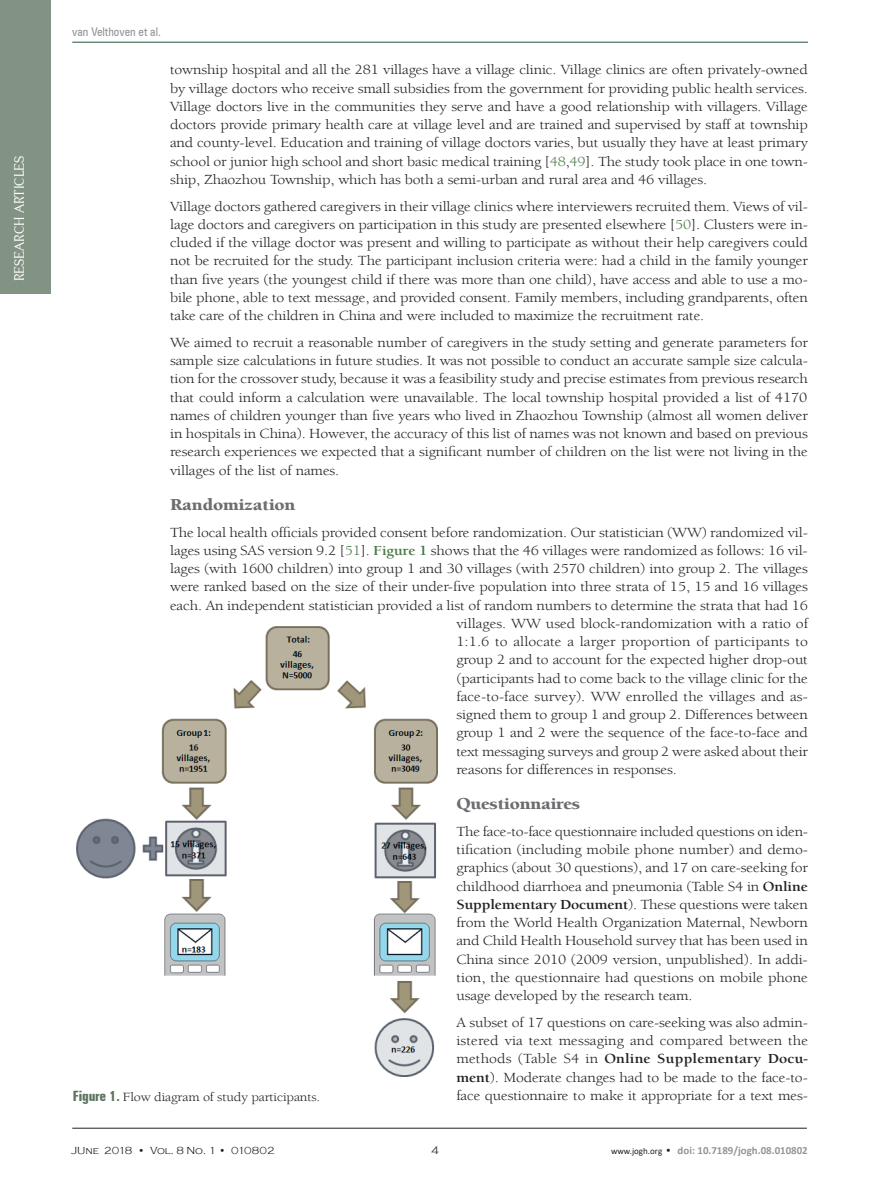
<style>
.page{position:relative;width:893px;height:1191px;background:#fff}
.page>*{position:absolute;margin:0;border:0;box-sizing:border-box;transform-origin:0 0}
.t1{font:18px "Centabel";color:#fff}
.t2{font:900 17.1px "Berkeley Std";letter-spacing:-.01em;color:#6c6d70;scale:1.11 1}
.t3{font:14.25px/18.3px "Berkeley Std";letter-spacing:-.01em;color:#231f20;text-align:justify;scale:1.11 1}
.t4{font:13.5px "Centabel";color:#fff}
.t5{font:12.9px "Berkeley Std";letter-spacing:-.01em;color:#231f20;scale:1.11 1}
.t6{font:condensed 12px "Zurich BT";color:#939598}
.t7{font:700 10.95px "Calibri";color:#939598}
.t8{font:300 10.95px "Copperplate Gothic";color:#231f20}
.t9{font:300 10.5px "Copperplate Gothic";color:#231f20}
.s1{color:#497946}
.s2{font-size:15px}
.s3{font-weight:700;color:#497946}
.s4{font-weight:700}
.s5{font-family:"Zurich BT";font-weight:700;font-stretch:extra-condensed;font-size:14.25px;color:#5e7661}
.s6{font-weight:400;font-size:9px;color:#231f20}
.s7{font-family:"Copperplate Gothic";font-weight:300;color:#231f20}
</style>
<div class="page">
<hr style="left:72px;top:1128px;width:735px;height:1px;background:#231f20">
<hr style="left:72px;top:42px;width:736px;height:1px;background:#235338">
<div style="left:0;top:0;width:51px;height:293px;background:#829383"></div>
<img style="left:76px;top:627px;width:362px;height:449px">
<p class="t4" style="left:11px;top:281px;width:126px;rotate:-90deg">RESEARCH ARTICLES</p>
<p class="t1" style="left:13px;top:281px;width:103px;rotate:-90deg">VIEWPOINTS</p>
<p class="t6" style="left:72px;top:25px;width:90px">van Velthoven et al.</p>
<p class="t3" style="left:170px;top:61px;width:576px">township hospital and all the 281 villages have a village clinic. Village clinics are often privately-owned by village doctors who receive small subsidies from the government for providing public health services.<br>Village doctors live in the communities they serve and have a good relationship with villagers. Village doctors provide primary health care at village level and are trained and supervised by staff at township and county-level. Education and training of village doctors varies, but usually they have at least primary school or junior high school and short basic medical training [<span class="s1">48</span><span class="s2">,</span><span class="s1">49</span>]. The study took place in one town&shy;ship, Zhaozhou Township, which has both a semi-urban and rural area and 46 villages.</p>
<p class="t3" style="left:170px;top:197px;width:576px">Village doctors gathered caregivers in their village clinics where interviewers recruited them. Views of vil&shy;lage doctors and caregivers on participation in this study are presented elsewhere [<span class="s1">50</span>]. Clusters were in&shy;cluded if the village doctor was present and willing to participate as without their help caregivers could not be recruited for the study. The participant inclusion criteria were: had a child in the family younger than five years (the youngest child if there was more than one child), have access and able to use a mo&shy;bile phone, able to text message, and provided consent. Family members, including grandparents, often take care of the children in China and were included to maximize the recruitment rate.</p>
<p class="t3" style="left:170px;top:333px;width:576px">We aimed to recruit a reasonable number of caregivers in the study setting and generate parameters for sample size calculations in future studies. It was not possible to conduct an accurate sample size calcula&shy;tion for the crossover study, because it was a feasibility study and precise estimates from previous research that could inform a calculation were unavailable. The local township hospital provided a list of 4170 names of children younger than five years who lived in Zhaozhou Township (almost all women deliver in hospitals in China). However, the accuracy of this list of names was not known and based on previous research experiences we expected that a significant number of children on the list were not living in the villages of the list of names.</p>
<p class="t2" style="left:170px;top:495px;width:114px">Randomization</p>
<p class="t3" style="left:170px;top:523px;width:576px">The local health officials provided consent before randomization. Our statistician (WW) randomized vil-</p>
<p class="t3" style="left:170px;top:541px;width:576px">lages using SAS version 9.2 [<span class="s1">51</span>]. <span class="s3">Figure 1</span> shows that the 46 villages were randomized as follows: 16 vil-</p>
<p class="t3" style="left:170px;top:560px;width:576px">lages (with 1600 children) into group 1 and 30 villages (with 2570 children) into group 2. The villages</p>
<p class="t3" style="left:170px;top:578px;width:576px">were ranked based on the size of their under-five population into three strata of 15, 15 and 16 villages</p>
<p class="t3" style="left:170px;top:596px;width:576px">each. An independent statistician provided a list of random numbers to determine the strata that had 16</p>
<p class="t3" style="left:456px;top:614px;width:318px">villages. WW used block-randomization with a ratio of</p>
<p class="t3" style="left:456px;top:632px;width:318px">1:1.6 to allocate a larger proportion of participants to</p>
<p class="t3" style="left:456px;top:651px;width:318px">group 2 and to account for the expected higher drop-out</p>
<p class="t3" style="left:456px;top:669px;width:318px">(participants had to come back to the village clinic for the</p>
<p class="t3" style="left:456px;top:687px;width:318px">face-to-face survey). WW enrolled the villages and as-</p>
<p class="t3" style="left:456px;top:705px;width:318px">signed them to group 1 and group 2. Differences between</p>
<p class="t3" style="left:456px;top:724px;width:318px">group 1 and 2 were the sequence of the face-to-face and</p>
<p class="t3" style="left:456px;top:742px;width:318px">text messaging surveys and group 2 were asked about their</p>
<p class="t3" style="left:456px;top:760px;width:200px">reasons for differences in responses.</p>
<p class="t2" style="left:456px;top:794px;width:113px">Questionnaires</p>
<p class="t3" style="left:456px;top:822px;width:318px">The face-to-face questionnaire included questions on iden&shy;tification (including mobile phone number) and demo&shy;graphics (about 30 questions), and 17 on care-seeking for childhood diarrhoea and pneumonia (Table S4 in <span class="s4">Online Supplementary Document</span>). These questions were taken from the World Health Organization Maternal, Newborn and Child Health Household survey that has been used in China since 2010 (2009 version, unpublished). In addi&shy;tion, the questionnaire had questions on mobile phone usage developed by the research team.</p>
<p class="t3" style="left:456px;top:1013px;width:318px">A subset of 17 questions on care-seeking was also admin&shy;istered via text messaging and compared between the methods (Table S4 in <span class="s4">Online Supplementary Docu&shy;ment</span>). Moderate changes had to be made to the face-to-</p>
<p class="t5" style="left:73px;top:1089px;width:224px"><span class="s5">Figure 1.</span> Flow diagram of study participants.</p>
<p class="t3" style="left:456px;top:1086px;width:318px">face questionnaire to make it appropriate for a text mes-</p>
<p class="t9" style="left:71px;top:1144px;width:205px">JUne 2018 • Vol. 8 No. 1 • 010802</p>
<p class="t8" style="left:431px;top:1144px;width:9px">4</p>
<p class="t7" style="left:611px;top:1142px;width:198px"><span class="s6">www.jogh.org</span> <span class="s7">•</span> doi: 10.7189/jogh.08.010802</p>
</div>
